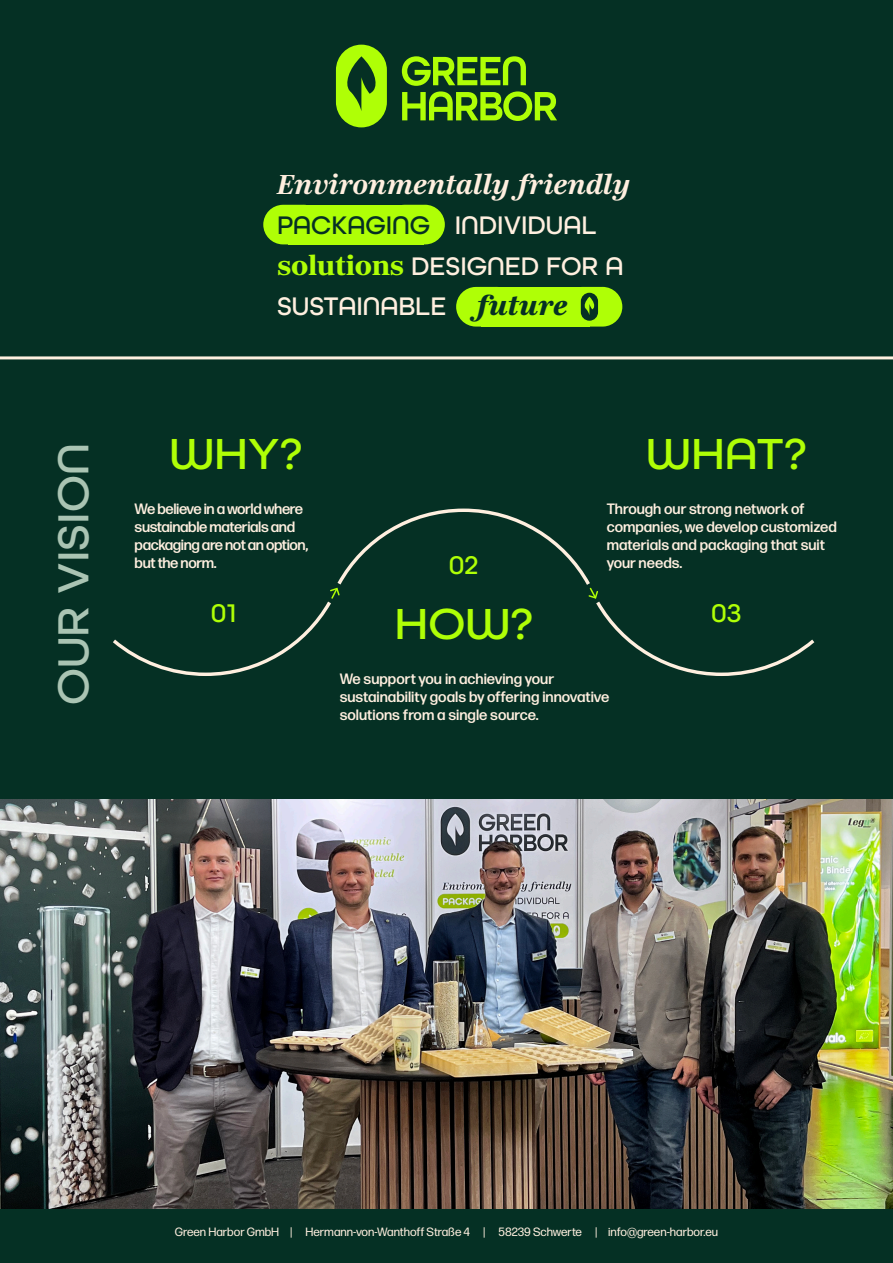
<style>
.page{position:relative;width:893px;height:1263px;background:#fff}
.page>*{position:absolute;margin:0;border:0;box-sizing:border-box;transform-origin:0 0}
.t1{font:500 45.9px "All Round Gothic";color:#afff06;scale:1.05 1}
.t2{font:500 45.9px "All Round Gothic";color:#aac4b3;scale:1.05 1}
.t3{font:500 27px "All Round Gothic";color:#afff06;scale:1.05 1}
.t4{font:500 26.85px/40.3px "All Round Gothic";color:#ffefdf}
.t5{font:italic 600 26.85px "Richmond Text";color:#ffefdf}
.t6{font:500 15px/18px "Forma DJR Text";color:#ffefdf}
.t7{font:500 15px/18px "Forma DJR Text";letter-spacing:-.025em;color:#ffefdf}
.t8{font:12px "Forma DJR Text";color:#ffefdf}
.s1{color:#053024}
.s2{font-family:"Richmond Text";font-weight:700;color:#afff06}
.s3{font-family:"Richmond Text";font-weight:700;font-style:italic;color:#053024}
</style>
<div class="page">
<div style="left:0;top:0;width:893px;height:799px;background:#053024"></div>
<svg style="left:113px;top:508px;width:702px;height:168px"></svg>
<svg style="left:263px;top:205px;width:25px;height:39px"></svg>
<svg style="left:424px;top:205px;width:21px;height:39px"></svg>
<div style="left:288px;top:205px;width:136px;height:39px;background:#afff06"></div>
<svg style="left:456px;top:287px;width:25px;height:40px"></svg>
<div style="left:481px;top:287px;width:108px;height:40px;background:#afff06"></div>
<svg style="left:580px;top:287px;width:42px;height:40px"></svg>
<svg style="left:336px;top:45px;width:51px;height:82px"></svg>
<svg style="left:402px;top:56px;width:155px;height:65px"></svg>
<hr style="left:0;top:356px;width:893px;height:3px;background:#ffefdf">
<div style="left:0;top:1209px;width:893px;height:54px;background:#053024"></div>
<img style="left:0;top:799px;width:893px;height:410px">
<h3 class="t5" style="left:277px;top:168px;width:354px">Environmentally friendly</h3>
<h3 class="t4" style="left:277px;top:205px;width:348px"><span class="s1">PACKAGING</span> INDIVIDUAL <span class="s2">solutions</span> DESIGNED FOR A<br>SUSTAINABLE <span class="s3">future</span></h3>
<h1 class="t2" style="left:46px;top:705px;width:251px;rotate:-90deg">OUR VISION</h1>
<h1 class="t1" style="left:169px;top:426px;width:128px">WHY?</h1>
<h1 class="t1" style="left:646px;top:426px;width:154px">WHAT?</h1>
<p class="t7" style="left:135px;top:499px;width:175px">We believe in a world where sustainable materials and packaging are not an option, but the norm.</p>
<h2 class="t3" style="left:449px;top:549px;width:30px">02</h2>
<p class="t6" style="left:607px;top:499px;width:232px">Through our strong network of companies, we develop customized materials and packaging that suit your needs.</p>
<h2 class="t3" style="left:211px;top:597px;width:25px">01</h2>
<h1 class="t1" style="left:394px;top:596px;width:133px">HOW?</h1>
<h2 class="t3" style="left:711px;top:597px;width:30px">03</h2>
<p class="t6" style="left:340px;top:669px;width:271px">We support you in achieving your sustainability goals by offering innovative solutions from a single source.</p>
<p class="t8" style="left:175px;top:1224px;width:545px">Green Harbor GmbH | Hermann-von-Wanthoff Straße 4 | 58239 Schwerte | info@green-harbor.eu</p>
</div>
